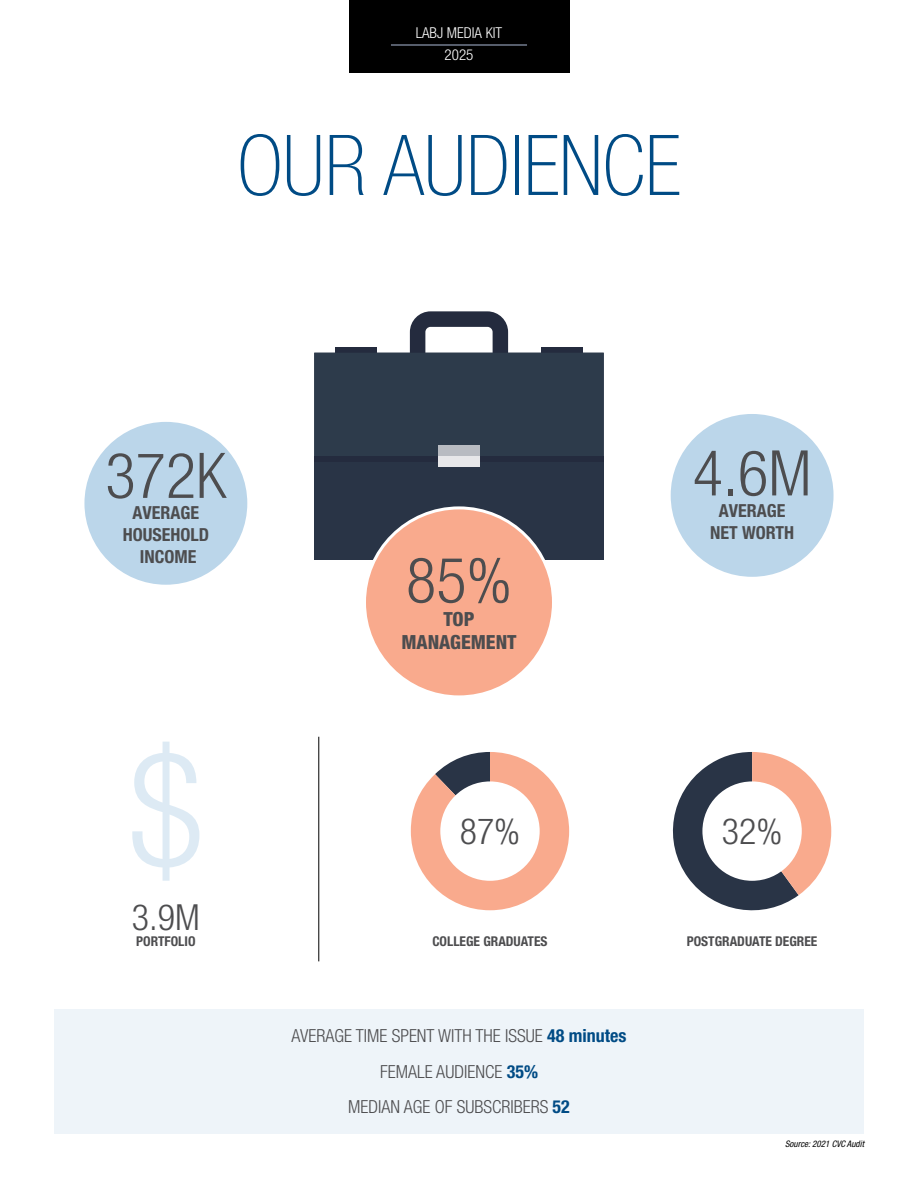
<style>
.page{position:relative;width:918px;height:1188px;background:#fff}
.page>*{position:absolute;margin:0;border:0;box-sizing:border-box;transform-origin:0 0}
.t1{font:300 condensed 159.15px "Helvetica Neue LT Std";color:#bbd6ea}
.t2{font:100 condensed 84px "Helvetica Neue LT Std";color:#004b85}
.t3{font:300 condensed 63px "Helvetica Neue LT Std";color:#4d4d4f}
.t4{font:300 condensed 36px "Helvetica Neue LT Std";color:#4d4d4f}
.t5{font:800 condensed 19.5px/23.4px "Helvetica Neue LT Std";color:#4d4d4f;text-align:center}
.t6{font:300 condensed 18px/35.1px "Helvetica Neue LT Std";color:#4d4d4f;text-align:center}
.t7{font:700 condensed 18px/21.6px "Helvetica Neue LT Std";color:#4d4d4f;text-align:center}
.t8{font:300 condensed 15px/22.5px "Helvetica Neue LT Std";color:#fff;text-align:center}
.t9{font:700 condensed 13.5px "Helvetica Neue LT Std";color:#4d4d4f}
.t10{font:italic condensed 9px "Helvetica Neue LT Std";color:#000}
.s1{font-weight:700;color:#004b85}
</style>
<div class="page">
<div style="left:349px;top:0;width:220px;height:73px;background:#000"></div>
<hr style="left:391px;top:45px;width:136px;height:1px;background:#acbbd7">
<div style="left:54px;top:1010px;width:810px;height:124px;background:#eef4f9"></div>
<svg style="left:314px;top:311px;width:290px;height:145px"></svg>
<div style="left:314px;top:456px;width:290px;height:104px;background:#293446"></div>
<div style="left:314px;top:456px;width:290px;height:5px;background:#242b3e"></div>
<div style="left:438px;top:446px;width:42px;height:10px;background:#b8bbc1"></div>
<div style="left:438px;top:456px;width:42px;height:10px;background:#e7e7e9"></div>
<div style="left:364px;top:508px;width:190px;height:189px;background:#f9aa8d;border-radius:50%"></div>
<div style="left:84px;top:422px;width:163px;height:163px;background:#bbd6ea;border-radius:50%"></div>
<div style="left:671px;top:414px;width:163px;height:163px;background:#bbd6ea;border-radius:50%"></div>
<hr style="left:319px;top:737px;width:1px;height:224px;background:#000">
<svg style="left:411px;top:752px;width:158px;height:158px"></svg>
<div style="left:440px;top:781px;width:100px;height:100px;background:#fff;border-radius:50%"></div>
<svg style="left:672px;top:752px;width:159px;height:159px"></svg>
<div style="left:702px;top:781px;width:100px;height:100px;background:#fff;border-radius:50%"></div>
<p class="t8" style="left:416px;top:21px;width:88px">LABJ MEDIA KIT<br>2025</p>
<h2 class="t2" style="left:237px;top:118px;width:445px">OUR AUDIENCE</h2>
<h3 class="t3" style="left:105px;top:439px;width:122px">372K</h3>
<p class="t7" style="left:123px;top:502px;width:88px">AVERAGE<br>HOUSEHOLD<br>INCOME</p>
<h1 class="t1" style="left:128px;top:718px;width:78px">$</h1>
<h3 class="t4" style="left:132px;top:897px;width:69px">3.9M</h3>
<p class="t9" style="left:136px;top:933px;width:61px">PORTFOLIO</p>
<h3 class="t3" style="left:406px;top:544px;width:107px">85%</h3>
<p class="t5" style="left:401px;top:607px;width:117px">TOP<br>MANAGEMENT</p>
<h3 class="t3" style="left:693px;top:437px;width:120px">4.6M</h3>
<p class="t7" style="left:710px;top:500px;width:85px">AVERAGE<br>NET WORTH</p>
<h3 class="t4" style="left:460px;top:811px;width:62px">87%</h3>
<p class="t9" style="left:432px;top:933px;width:117px">COLLEGE GRADUATES</p>
<p class="t6" style="left:292px;top:1018px;width:336px">AVERAGE TIME SPENT WITH THE ISSUE <span class="s1">48 minutes<br></span>FEMALE AUDIENCE <span class="s1">35%<br></span>MEDIAN AGE OF SUBSCRIBERS <span class="s1">52</span></p>
<h3 class="t4" style="left:722px;top:811px;width:62px">32%</h3>
<p class="t9" style="left:687px;top:933px;width:132px">POSTGRADUATE DEGREE</p>
<p class="t10" style="left:785px;top:1138px;width:80px">Source: 2021 CVC Audit</p>
</div>
